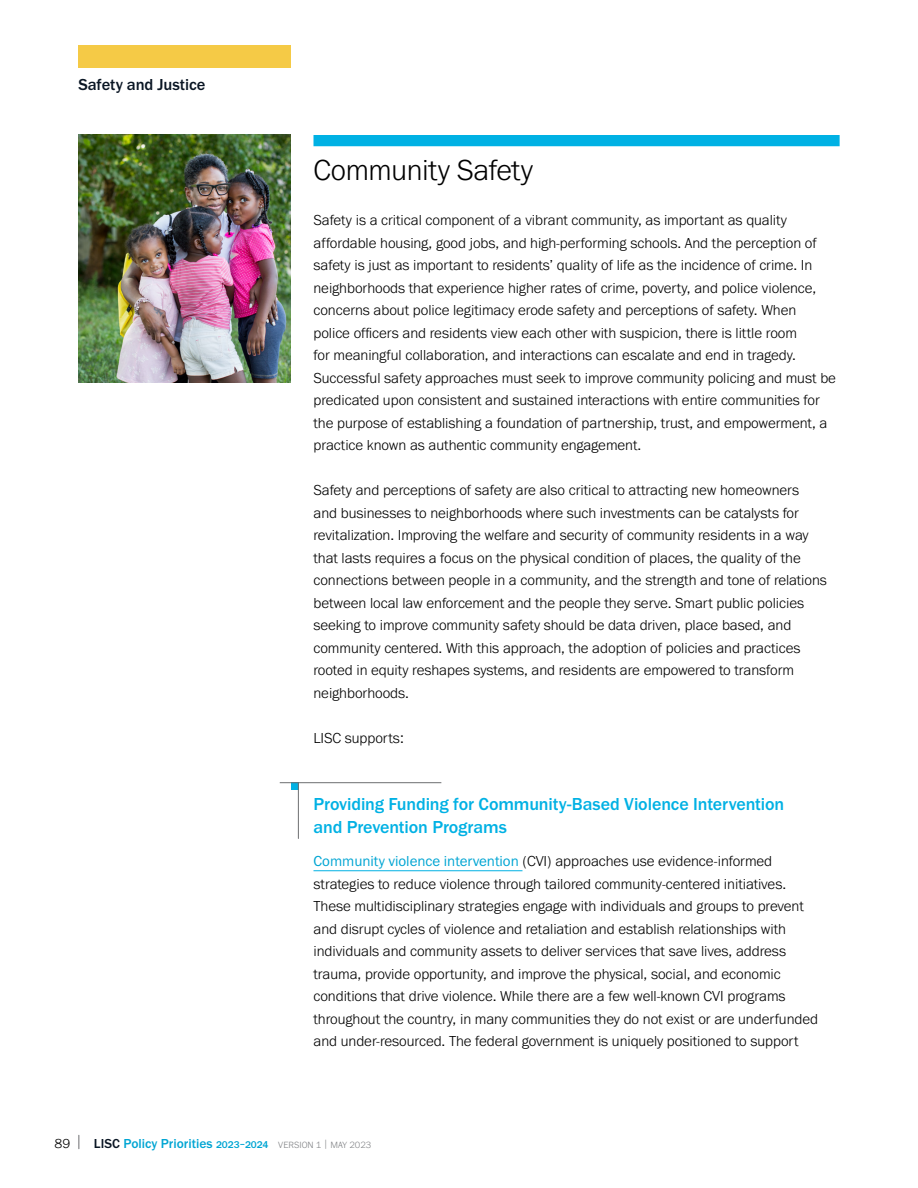
<style>
.page{position:relative;width:918px;height:1188px;background:#fff}
.page>*{position:absolute;margin:0;border:0;box-sizing:border-box;transform-origin:0 0}
.Subtopic_HED_Level_1{font:300 30px "Franklin Gothic URW";letter-spacing:-.01em;color:#000}
.Subtopic_SUBHED__Lev{font:500 18px/22.5px "Franklin Gothic URW";letter-spacing:-.005em;color:#00b1e4}
.RUNNING_HEADER{font:500 16.5px "Franklin Gothic URW";letter-spacing:-.005em;color:#0a1624}
.MAIN_TEXT{font:300 15px/22.5px "Franklin Gothic URW";letter-spacing:-.005em;color:#000}
.t1{font:500 13.5px "Franklin Gothic URW";color:#00a5d3}
.t2{font:300 13.5px "Franklin Gothic URW";color:#000}
.s1{font-family:"Franklin Gothic URW Boo";font-weight:400;color:#00a5d3}
.s2{color:#0a1624}
.s3{font-size:10.2px}
.s4{font-weight:300;font-size:9.3px;color:#808285}
.s5{font-weight:300;font-size:10.95px;color:#808285}
</style>
<div class="page">
<svg style="left:79px;top:1135px;width:1px;height:14px"></svg>
<div style="left:78px;top:45px;width:213px;height:23px;background:#f5ca46"></div>
<div style="left:314px;top:135px;width:526px;height:11px;background:#00b1e4"></div>
<svg style="left:291px;top:783px;width:7px;height:7px"></svg>
<hr style="left:298px;top:783px;width:1px;height:55px;background:#6d6e71">
<hr style="left:280px;top:782px;width:161px;height:1px;background:#6d6e71">
<hr style="left:314px;top:870px;width:208px;height:1px;background:#00b1e4">
<img style="left:78px;top:135px;width:213px;height:247px">
<p class="RUNNING_HEADER" style="left:78px;top:74px;width:129px">Safety and Justice</p>
<p class="Subtopic_HED_Level_1" style="left:314px;top:151px;width:221px">Community Safety</p>
<p class="MAIN_TEXT" style="left:314px;top:208px;width:524px">Safety is a critical component of a vibrant community, as important as quality affordable housing, good jobs, and high-performing schools. And the perception of safety is just as important to residents’ quality of life as the incidence of crime. In neighborhoods that experience higher rates of crime, poverty, and police violence, concerns about police legitimacy erode safety and perceptions of safety. When police officers and residents view each other with suspicion, there is little room<br>for meaningful collaboration, and interactions can escalate and end in tragedy.<br>Successful safety approaches must seek to improve community policing and must be predicated upon consistent and sustained interactions with entire communities for the purpose of establishing a foundation of partnership, trust, and empowerment, a practice known as authentic community engagement.</p>
<p class="MAIN_TEXT" style="left:314px;top:478px;width:515px">Safety and perceptions of safety are also critical to attracting new homeowners<br>and businesses to neighborhoods where such investments can be catalysts for revitalization. Improving the welfare and security of community residents in a way that lasts requires a focus on the physical condition of places, the quality of the connections between people in a community, and the strength and tone of relations between local law enforcement and the people they serve. Smart public policies seeking to improve community safety should be data driven, place based, and community centered. With this approach, the adoption of policies and practices rooted in equity reshapes systems, and residents are empowered to transform neighborhoods.</p>
<p class="MAIN_TEXT" style="left:314px;top:726px;width:92px">LISC supports:</p>
<p class="Subtopic_SUBHED__Lev" style="left:314px;top:792px;width:472px">Providing Funding for Community-Based Violence Intervention and Prevention Programs</p>
<p class="MAIN_TEXT" style="left:314px;top:850px;width:506px"><span class="s1">Community violence intervention</span> (CVI) approaches use evidence-informed strategies to reduce violence through tailored community-centered initiatives.<br>These multidisciplinary strategies engage with individuals and groups to prevent and disrupt cycles of violence and retaliation and establish relationships with individuals and community assets to deliver services that save lives, address trauma, provide opportunity, and improve the physical, social, and economic conditions that drive violence. While there are a few well-known CVI programs throughout the country, in many communities they do not exist or are underfunded and under-resourced. The federal government is uniquely positioned to support</p>
<p class="t2" style="left:54px;top:1135px;width:17px">89</p>
<p class="t1" style="left:94px;top:1135px;width:279px"><span class="s2">LISC</span> Policy Priorities <span class="s3">2023–2024</span> <span class="s4">VERSION 1</span> <span class="s5">|</span> <span class="s4">MAY 2023</span></p>
</div>
